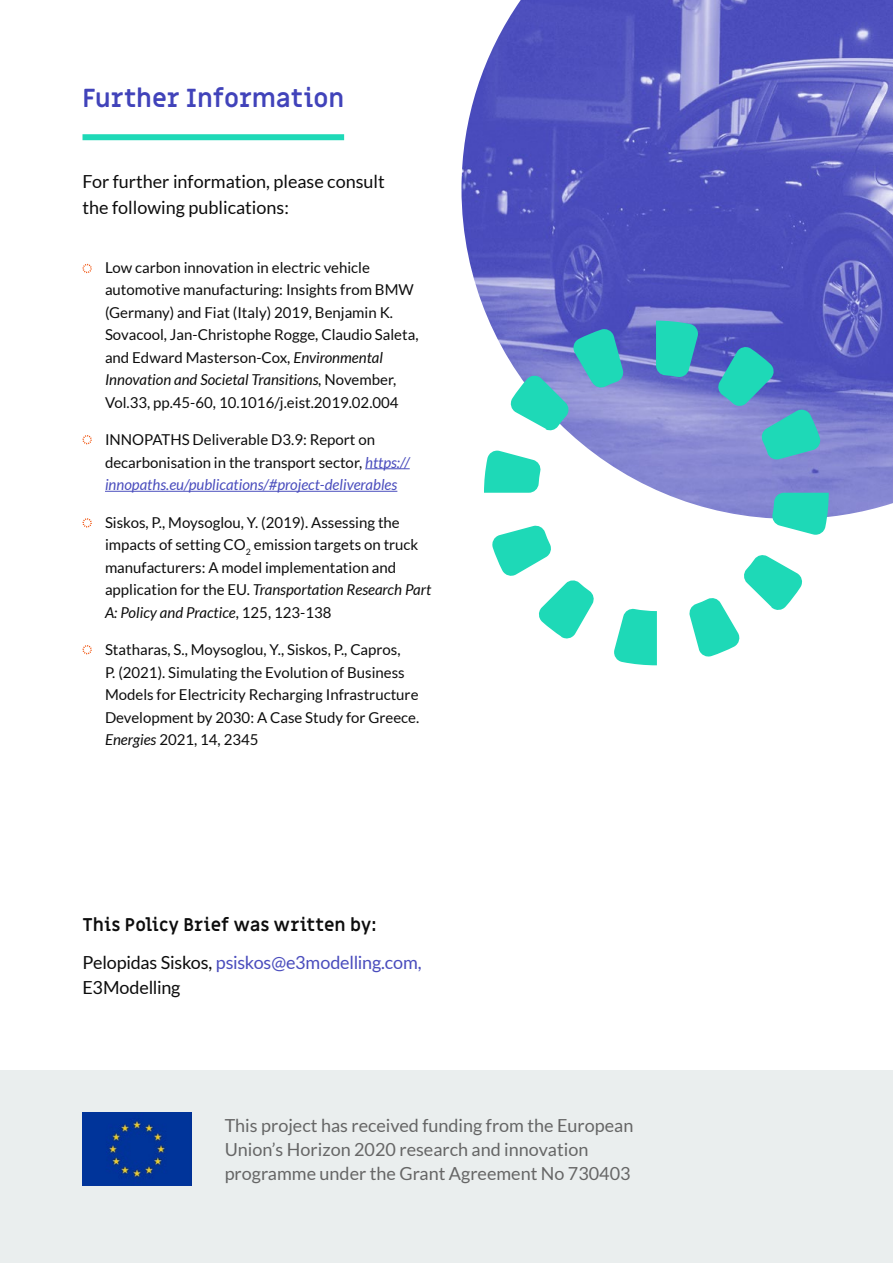
<style>
.page{position:relative;width:893px;height:1263px;background:#fff}
.page>*{position:absolute;margin:0;border:0;box-sizing:border-box;transform-origin:0 0}
.t1{font:700 25.5px "Miriam Libre";letter-spacing:-.005em;color:#4143ba}
.t2{font:18px/24px "Lato";color:#666}
.t3{font:18px/25.5px "Lato";color:#0d0d0d}
.t4{font:700 18px "Miriam Libre";color:#0d0d0d}
.t5{font:15px/22.5px "Lato";color:#0d0d0d}
.s1{font-style:italic}
.s2{font-style:italic;color:#4a4dbd}
.s3{color:#4a4dbd}
</style>
<div class="page">
<div style="left:0;top:1070px;width:893px;height:193px;background:#eaeeee"></div>
<div style="left:82px;top:134px;width:262px;height:6px;background:#1ed9b7"></div>
<hr style="left:365px;top:468px;width:45px;height:1px;background:#4a4dbd">
<hr style="left:105px;top:491px;width:292px;height:1px;background:#4a4dbd">
<img style="left:83px;top:1112px;width:108px;height:73px">
<img style="left:461px;top:0;width:432px;height:517px">
<svg style="left:82px;top:264px;width:10px;height:9px"></svg>
<svg style="left:82px;top:435px;width:10px;height:9px"></svg>
<svg style="left:82px;top:518px;width:10px;height:9px"></svg>
<svg style="left:82px;top:645px;width:10px;height:9px"></svg>
<svg style="left:484px;top:321px;width:345px;height:344px"></svg>
<h1 class="t1" style="left:82px;top:83px;width:263px">Further Information</h1>
<p class="t3" style="left:82px;top:169px;width:304px">For further information, please consult the following publications:</p>
<p class="t5" style="left:105px;top:256px;width:315px">Low carbon innovation in electric vehicle automotive manufacturing: Insights from BMW (Germany) and Fiat (Italy) 2019, Benjamin K.<br>Sovacool, Jan-Christophe Rogge, Claudio Saleta, and Edward Masterson-Cox, <span class="s1">Environmental Innovation and Societal Transitions,</span> November, Vol.33, pp.45-60, 10.1016/j.eist.2019.02.004</p>
<p class="t5" style="left:105px;top:428px;width:306px">INNOPATHS Deliverable D3.9: Report on decarbonisation in the transport sector, <span class="s2">https:// innopaths.eu/publications/#project-deliverables</span></p>
<p class="t5" style="left:105px;top:511px;width:328px">Siskos, P., Moysoglou, Y. (2019). Assessing the impacts of setting CO<sub>2</sub> emission targets on truck manufacturers: A model implementation and application for the EU. <span class="s1">Transportation Research Part A: Policy and Practice</span>, 125, 123-138</p>
<p class="t5" style="left:105px;top:638px;width:316px">Statharas, S., Moysoglou, Y., Siskos, P., Capros,<br>P. (2021). Simulating the Evolution of Business Models for Electricity Recharging Infrastructure Development by 2030: A Case Study for Greece.<br><span class="s1">Energies</span> 2021, 14, 2345</p>
<p class="t4" style="left:82px;top:914px;width:296px">This Policy Brief was written by:</p>
<p class="t3" style="left:82px;top:949px;width:341px">Pelopidas Siskos, <span class="s3">psiskos@e3modelling.com,<br></span>E3Modelling</p>
<p class="t2" style="left:225px;top:1113px;width:410px">This project has received funding from the European<br>Union’s Horizon 2020 research and innovation programme under the Grant Agreement No 730403</p>
</div>
